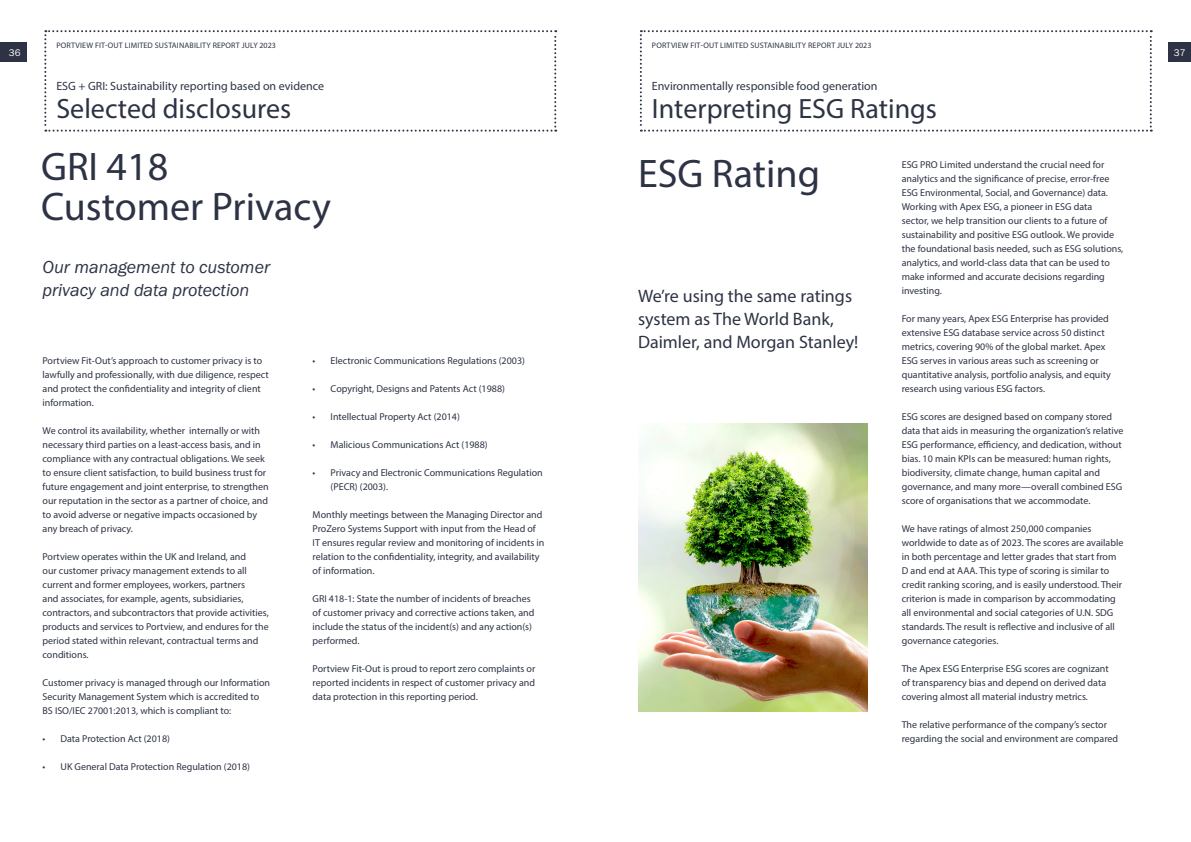
<style>
.page{position:relative;width:1191px;height:842px;background:#fff}
.page>*{position:absolute;margin:0;border:0;box-sizing:border-box;transform-origin:0 0}
.t1{font:40px "Myriad Pro";color:#2d3344}
.t2{font:28px "Myriad Pro";color:#2d3344}
.Intro{font:18px/23px "Myriad Pro";color:#2d3344}
.Intro-2{font:18px/23px "Franklin Gothic URW Boo Ita";color:#2d3344}
.t3{font:12px "Myriad Pro";color:#2d3344}
.Body{font:10px/14px "Myriad Pro";color:#2d3344}
.t4{font:10px "Franklin Gothic URW Boo";color:#fff}
.t5{font:8px "Myriad Pro";letter-spacing:.02em;color:#2d3344}
</style>
<div class="page">
<img style="left:638px;top:424px;width:229px;height:287px">
<div style="left:0;top:43px;width:26px;height:19px;background:#2d3344"></div>
<div style="left:1168px;top:43px;width:23px;height:19px;background:#2d3344"></div>
<svg style="left:44px;top:30px;width:512px;height:102px"></svg>
<svg style="left:640px;top:30px;width:511px;height:102px"></svg>
<p class="t5" style="left:56px;top:40px;width:221px">PORTVIEW FIT-OUT LIMITED SUSTAINABILITY REPORT JULY 2023</p>
<p class="t3" style="left:56px;top:79px;width:269px">ESG + GRI: Sustainability reporting based on evidence</p>
<p class="t2" style="left:56px;top:91px;width:236px">Selected disclosures</p>
<p class="t5" style="left:652px;top:40px;width:221px">PORTVIEW FIT-OUT LIMITED SUSTAINABILITY REPORT JULY 2023</p>
<p class="t3" style="left:652px;top:79px;width:227px">Environmentally responsible food generation</p>
<p class="t2" style="left:652px;top:91px;width:287px">Interpreting ESG Ratings</p>
<p class="t4" style="left:9px;top:46px;width:13px">36</p>
<p class="t4" style="left:1174px;top:46px;width:13px">37</p>
<p class="t1" style="left:41px;top:142px;width:128px">GRI 418</p>
<p class="t1" style="left:41px;top:182px;width:291px">Customer Privacy</p>
<p class="Intro-2" style="left:43px;top:255px;width:229px">Our management to customer privacy and data protection</p>
<p class="Body" style="left:43px;top:354px;width:228px">Portview Fit-Out’s approach to customer privacy is to lawfully and professionally, with due diligence, respect and protect the confidentiality and integrity of client information.</p>
<p class="Body" style="left:43px;top:424px;width:228px">We control its availability, whether internally or with necessary third parties on a least-access basis, and in compliance with any contractual obligations. We seek to ensure client satisfaction, to build business trust for future engagement and joint enterprise, to strengthen our reputation in the sector as a partner of choice, and to avoid adverse or negative impacts occasioned by any breach of privacy.</p>
<p class="Body" style="left:43px;top:550px;width:228px">Portview operates within the UK and Ireland, and<br>our customer privacy management extends to all current and former employees, workers, partners<br>and associates, for example, agents, subsidiaries, contractors, and subcontractors that provide activities, products and services to Portview, and endures for the period stated within relevant, contractual terms and conditions.</p>
<p class="Body" style="left:43px;top:676px;width:229px">Customer privacy is managed through our Information<br>Security Management System which is accredited to<br>BS ISO/IEC 27001:2013, which is compliant to:</p>
<p class="Body" style="left:43px;top:732px;width:129px">• Data Protection Act (2018)</p>
<p class="Body" style="left:43px;top:760px;width:209px">• UK General Data Protection Regulation (2018)</p>
<p class="Body" style="left:313px;top:354px;width:214px">• Electronic Communications Regulations (2003)</p>
<p class="Body" style="left:313px;top:382px;width:194px">• Copyright, Designs and Patents Act (1988)</p>
<p class="Body" style="left:313px;top:410px;width:149px">• Intellectual Property Act (2014)</p>
<p class="Body" style="left:313px;top:438px;width:177px">• Malicious Communications Act (1988)</p>
<p class="Body" style="left:331px;top:466px;width:214px;text-indent:-18px">• Privacy and Electronic Communications Regulation (PECR) (2003).</p>
<p class="Body" style="left:313px;top:508px;width:233px">Monthly meetings between the Managing Director and ProZero Systems Support with input from the Head of IT ensures regular review and monitoring of incidents in relation to the confidentiality, integrity, and availability of information.</p>
<p class="Body" style="left:313px;top:592px;width:223px">GRI 418-1: State the number of incidents of breaches of customer privacy and corrective actions taken, and include the status of the incident(s) and any action(s) performed.</p>
<p class="Body" style="left:313px;top:662px;width:224px;text-align:justify">Portview Fit-Out is proud to report zero complaints or reported incidents in respect of customer privacy and data protection in this reporting period.</p>
<p class="t1" style="left:638px;top:149px;width:183px">ESG Rating</p>
<p class="Body" style="left:901px;top:158px;width:223px">ESG PRO Limited understand the crucial need for analytics and the significance of precise, error-free ESG Environmental, Social, and Governance) data.<br>Working with Apex ESG, a pioneer in ESG data<br>sector, we help transition our clients to a future of sustainability and positive ESG outlook. We provide the foundational basis needed, such as ESG solutions, analytics, and world-class data that can be used to make informed and accurate decisions regarding investing.</p>
<p class="Body" style="left:901px;top:312px;width:211px">For many years, Apex ESG Enterprise has provided extensive ESG database service across 50 distinct metrics, covering 90% of the global market. Apex ESG serves in various areas such as screening or quantitative analysis, portfolio analysis, and equity research using various ESG factors.</p>
<p class="Body" style="left:901px;top:410px;width:223px">ESG scores are designed based on company stored data that aids in measuring the organization’s relative ESG performance, efficiency, and dedication, without bias. 10 main KPIs can be measured: human rights, biodiversity, climate change, human capital and governance, and many more—overall combined ESG score of organisations that we accommodate.</p>
<p class="Body" style="left:901px;top:522px;width:223px">We have ratings of almost 250,000 companies worldwide to date as of 2023. The scores are available in both percentage and letter grades that start from D and end at AAA. This type of scoring is similar to credit ranking scoring, and is easily understood. Their criterion is made in comparison by accommodating all environmental and social categories of U.N. SDG standards. The result is reflective and inclusive of all governance categories.</p>
<p class="Body" style="left:901px;top:662px;width:208px">The Apex ESG Enterprise ESG scores are cognizant of transparency bias and depend on derived data covering almost all material industry metrics.</p>
<p class="Body" style="left:901px;top:718px;width:218px">The relative performance of the company’s sector regarding the social and environment are compared</p>
<p class="Intro" style="left:638px;top:284px;width:222px">We’re using the same ratings system as The World Bank,<br>Daimler, and Morgan Stanley!</p>
</div>
